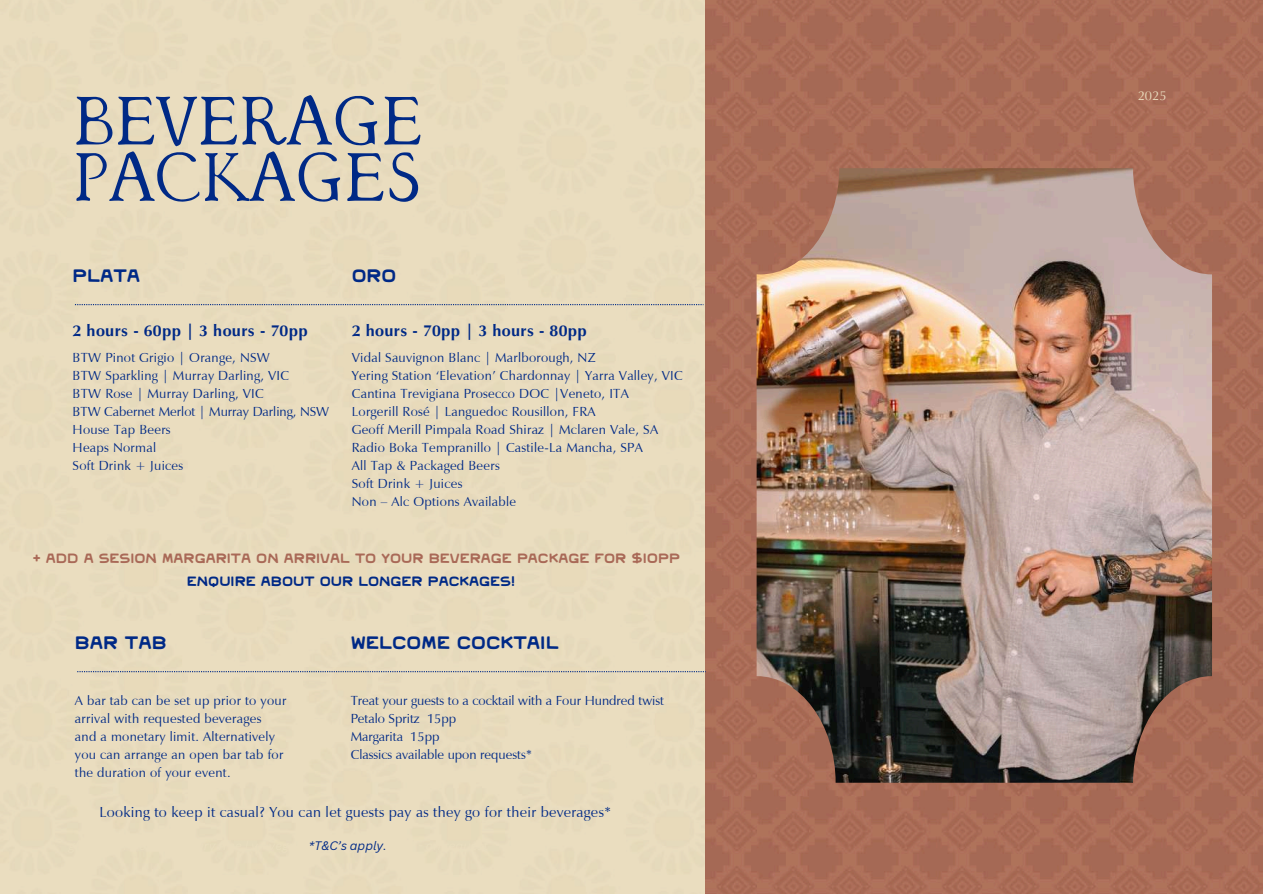
<style>
.page{position:relative;width:1263px;height:894px;background:#fff}
.page>*{position:absolute;margin:0;border:0;box-sizing:border-box;transform-origin:0 0}
.t1{font:67.5px/56.2px "GOMM";color:#002986}
.t2{font:18px "Paix";color:#002986}
.t3{font:700 16.5px "Vera Humana 95";letter-spacing:.02em;color:#002986}
.t4{font:15px "Vera Humana 95";letter-spacing:.02em;color:#002986}
.t5{font:13.5px/18px "Vera Humana 95";letter-spacing:.02em;color:#002986}
.t6{font:13.5px/18px "Vera Humana 95";color:#002986}
.t7{font:13.5px "Paix";color:#a96957}
.t8{font:13.5px "Paix";letter-spacing:.29em;color:#002986}
.t9{font:13.5px "Vera Humana 95";color:#eadec0}
.t10{font:italic 12px "Canva Sans";color:#002986}
</style>
<div class="page">
<div style="left:0;top:0;width:706px;height:893px;background:#e8dcbe"></div>
<img style="left:706px;top:0;width:557px;height:893px">
<svg style="left:75px;top:304px;width:628px;height:1px"></svg>
<svg style="left:77px;top:671px;width:629px;height:1px"></svg>
<img style="left:757px;top:168px;width:455px;height:614px">
<h1 class="t1" style="left:73px;top:101px;width:352px">BEVERAGE<br>PACKAGES</h1>
<h2 class="t2" style="left:73px;top:268px;width:69px">PLATA</h2>
<h2 class="t2" style="left:352px;top:268px;width:46px">ORO</h2>
<p class="t3" style="left:73px;top:323px;width:237px">2 hours - 60pp | 3 hours - 70pp</p>
<p class="t3" style="left:352px;top:323px;width:237px">2 hours - 70pp | 3 hours - 80pp</p>
<p class="t5" style="left:73px;top:349px;width:258px">BTW Pinot Grigio | Orange, NSW<br>BTW Sparkling | Murray Darling, VIC<br>BTW Rose | Murray Darling, VIC<br>BTW Cabernet Merlot | Murray Darling, NSW<br>House Tap Beers<br>Heaps Normal<br>Soft Drink + Juices</p>
<p class="t5" style="left:352px;top:349px;width:332px">Vidal Sauvignon Blanc | Marlborough, NZ<br>Yering Station ‘Elevation’ Chardonnay | Yarra Valley, VIC Cantina Trevigiana Prosecco DOC |Veneto, ITA<br>Lorgerill Rosé | Languedoc Rousillon, FRA<br>Geoff Merill Pimpala Road Shiraz | Mclaren Vale, SA Radio Boka Tempranillo | Castile-La Mancha, SPA<br>All Tap &amp; Packaged Beers<br>Soft Drink + Juices<br>Non – Alc Options Available</p>
<p class="t7" style="left:33px;top:552px;width:645px">+ ADD A SESIÓN MARGARITA ON ARRIVAL TO YOUR BEVERAGE PACKAGE FOR $10PP</p>
<p class="t8" style="left:187px;top:575px;width:330px">ENQUIRE ABOUT OUR LONGER PACKAGES!</p>
<h2 class="t2" style="left:75px;top:635px;width:93px">BAR TAB</h2>
<h2 class="t2" style="left:351px;top:635px;width:209px">WELCOME COCKTAIL</h2>
<p class="t5" style="left:75px;top:692px;width:213px">A bar tab can be set up prior to your arrival with requested beverages<br>and a monetary limit. Alternatively you can arrange an open bar tab for the duration of your event.</p>
<p class="t4" style="left:99px;top:806px;width:514px">Looking to keep it casual? You can let guests pay as they go for their beverages*</p>
<p class="t6" style="left:351px;top:692px;width:315px">Treat your guests to a cocktail with a Four Hundred twist<br>Petalo Spritz 15pp<br>Margarita 15pp<br>Classics available upon requests*</p>
<p class="t10" style="left:309px;top:837px;width:79px">*T&amp;C’s apply.</p>
<p class="t9" style="left:1138px;top:90px;width:30px">2025</p>
</div>
